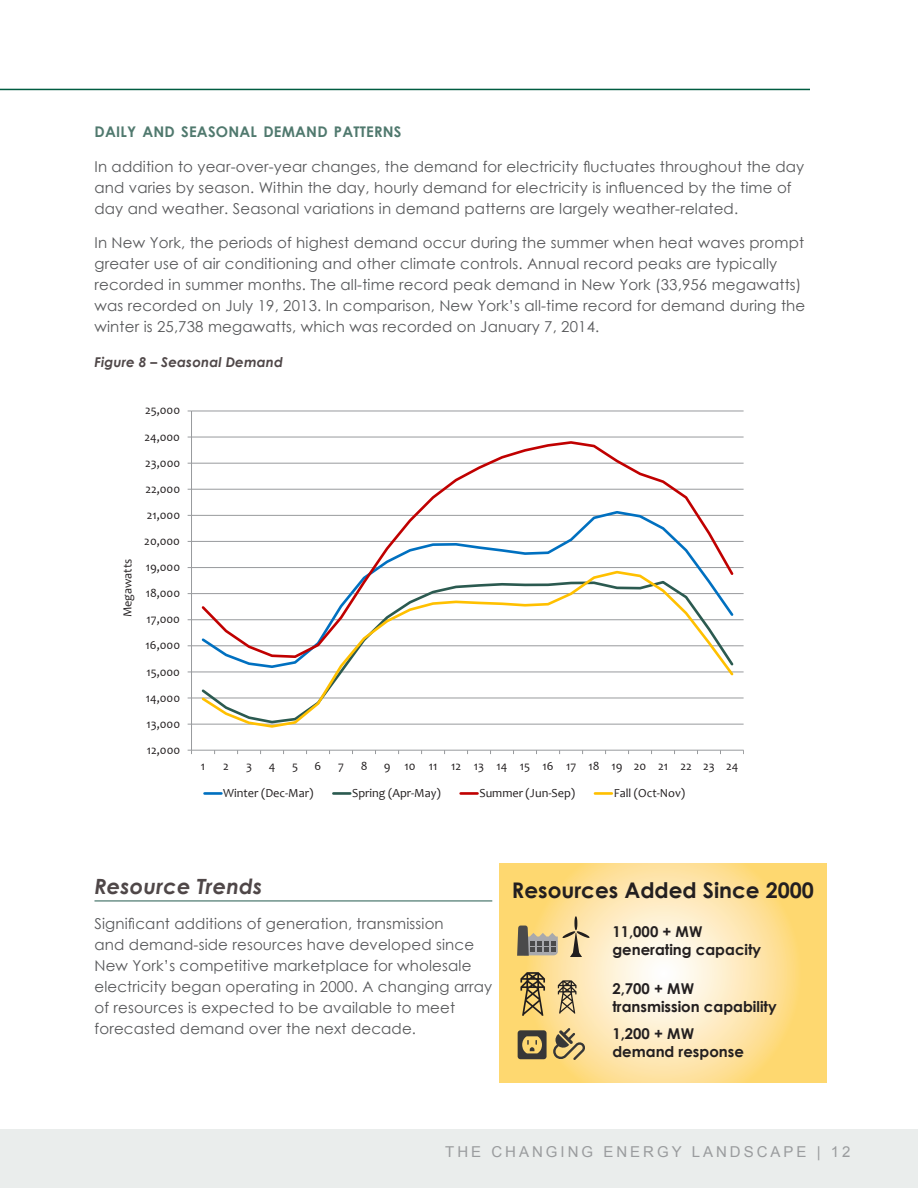
<style>
.page{position:relative;width:918px;height:1188px;background:#fff}
.page>*{position:absolute;margin:0;border:0;box-sizing:border-box;transform-origin:0 0}
.t1{font:700 21.6px "Century Gothic";color:#231f20}
.heading_3{font:italic 700 21px "Century Gothic";letter-spacing:.01em;color:#4f4748}
.paragraph_text{font:15px/21px "Century Gothic";letter-spacing:.01em;color:#57585a}
.t2{font:15px "Arial";letter-spacing:.2em;color:#9a9c9e}
.t3{font:700 14.85px/17.9px "Century Gothic";color:#231f20}
.heading_4{font:700 14.7px "Century Gothic";letter-spacing:.015em;color:#50796e}
.figures{font:italic 700 13.5px "Century Gothic";letter-spacing:.01em;color:#4f4748}
.t4{font:12.3px "Candara";color:#231f20}
</style>
<div class="page">
<hr style="left:0;top:89px;width:810px;height:1px;background:#005c41">
<div style="left:0;top:1129px;width:918px;height:59px;background:#eaedec"></div>
<hr style="left:94px;top:901px;width:398px;height:1px;background:#245b4e">
<hr style="left:192px;top:724px;width:552px;height:1px;background:#989a9d">
<hr style="left:192px;top:698px;width:552px;height:1px;background:#989a9d">
<hr style="left:192px;top:672px;width:552px;height:1px;background:#989a9d">
<hr style="left:192px;top:645px;width:552px;height:1px;background:#989a9d">
<hr style="left:192px;top:619px;width:552px;height:1px;background:#989a9d">
<hr style="left:192px;top:593px;width:552px;height:1px;background:#989a9d">
<hr style="left:192px;top:567px;width:552px;height:1px;background:#989a9d">
<hr style="left:192px;top:541px;width:552px;height:1px;background:#989a9d">
<hr style="left:192px;top:515px;width:552px;height:1px;background:#989a9d">
<hr style="left:192px;top:489px;width:552px;height:1px;background:#989a9d">
<hr style="left:192px;top:463px;width:552px;height:1px;background:#989a9d">
<hr style="left:192px;top:437px;width:552px;height:1px;background:#989a9d">
<hr style="left:192px;top:411px;width:552px;height:1px;background:#989a9d">
<hr style="left:191px;top:411px;width:1px;height:339px;background:#989a9d">
<hr style="left:192px;top:750px;width:552px;height:1px;background:#989a9d">
<svg style="left:199px;top:441px;width:537px;height:128px"></svg>
<svg style="left:199px;top:569px;width:537px;height:159px"></svg>
<hr style="left:205px;top:792px;width:16px;height:3px;background:#0070c0">
<hr style="left:333px;top:792px;width:17px;height:3px;background:#2b5a50">
<hr style="left:461px;top:792px;width:17px;height:3px;background:#c00000">
<hr style="left:595px;top:792px;width:17px;height:3px;background:#ffc000">
<svg style="left:500px;top:864px;width:327px;height:218px;background:#fee3a2"></svg>
<svg style="left:517px;top:916px;width:73px;height:41px;background:#c4b184"></svg>
<svg style="left:520px;top:972px;width:25px;height:44px"></svg>
<svg style="left:558px;top:980px;width:18px;height:34px"></svg>
<svg style="left:553px;top:1028px;width:33px;height:32px"></svg>
<svg style="left:518px;top:1030px;width:29px;height:29px"></svg>
<p class="heading_4" style="left:94px;top:121px;width:309px">DAILY AND SEASONAL DEMAND PATTERNS</p>
<p class="paragraph_text" style="left:94px;top:156px;width:711px">In addition to year-over-year changes, the demand for electricity fluctuates throughout the day and varies by season. Within the day, hourly demand for electricity is influenced by the time of day and weather. Seasonal variations in demand patterns are largely weather-related.</p>
<p class="paragraph_text" style="left:94px;top:232px;width:712px">In New York, the periods of highest demand occur during the summer when heat waves prompt greater use of air conditioning and other climate controls. Annual record peaks are typically recorded in summer months. The all-time record peak demand in New York (33,956 megawatts) was recorded on July 19, 2013. In comparison, New York’s all-time record for demand during the winter is 25,738 megawatts, which was recorded on January 7, 2014.</p>
<p class="figures" style="left:94px;top:352px;width:190px">Figure 8 – Seasonal Demand</p>
<p class="t4" style="left:145px;top:403px;width:37px">25,000</p>
<p class="t4" style="left:145px;top:429px;width:37px">24,000</p>
<p class="t4" style="left:145px;top:455px;width:37px">23,000</p>
<p class="t4" style="left:145px;top:481px;width:36px">22,000</p>
<p class="t4" style="left:147px;top:507px;width:35px">21,000</p>
<p class="t4" style="left:120px;top:617px;width:60px;rotate:-90deg">Megawatts</p>
<p class="t4" style="left:144px;top:533px;width:37px">20,000</p>
<p class="t4" style="left:146px;top:559px;width:36px">19,000</p>
<p class="t4" style="left:146px;top:585px;width:36px">18,000</p>
<p class="t4" style="left:147px;top:612px;width:35px">17,000</p>
<p class="t4" style="left:146px;top:638px;width:36px">16,000</p>
<p class="t4" style="left:146px;top:664px;width:35px">15,000</p>
<p class="t4" style="left:146px;top:690px;width:36px">14,000</p>
<p class="t4" style="left:146px;top:716px;width:35px">13,000</p>
<p class="t4" style="left:147px;top:742px;width:35px">12,000</p>
<p class="t4" style="left:201px;top:758px;width:6px">1</p>
<p class="t4" style="left:223px;top:758px;width:7px">2</p>
<p class="t4" style="left:246px;top:758px;width:7px">3</p>
<p class="t4" style="left:269px;top:758px;width:8px">4</p>
<p class="t4" style="left:292px;top:758px;width:8px">5</p>
<p class="t4" style="left:315px;top:758px;width:8px">6</p>
<p class="t4" style="left:338px;top:758px;width:7px">7</p>
<p class="t4" style="left:361px;top:758px;width:8px">8</p>
<p class="t4" style="left:384px;top:758px;width:356px">9 10 11 12 13 14 15 16 17 18 19 20 21 22 23 24</p>
<p class="t4" style="left:223px;top:785px;width:92px">Winter (Dec-Mar)</p>
<p class="t4" style="left:352px;top:785px;width:90px">Spring (Apr-May)</p>
<p class="t4" style="left:479px;top:785px;width:97px">Summer (Jun-Sep)</p>
<p class="t4" style="left:614px;top:785px;width:73px">Fall (Oct-Nov)</p>
<p class="heading_3" style="left:94px;top:870px;width:170px">Resource Trends</p>
<p class="paragraph_text" style="left:94px;top:912px;width:399px">Significant additions of generation, transmission<br>and demand-side resources have developed since New York’s competitive marketplace for wholesale electricity began operating in 2000. A changing array of resources is expected to be available to meet forecasted demand over the next decade.</p>
<p class="t1" style="left:512px;top:874px;width:303px">Resources Added Since 2000</p>
<p class="t3" style="left:612px;top:923px;width:150px">11,000 + MW generating capacity</p>
<p class="t3" style="left:612px;top:979px;width:166px">2,700 + MW transmission capability</p>
<p class="t3" style="left:612px;top:1024px;width:133px">1,200 + MW demand response</p>
<p class="t2" style="left:445px;top:1142px;width:407px">THE CHANGING ENERGY LANDSCAPE | 12</p>
</div>
